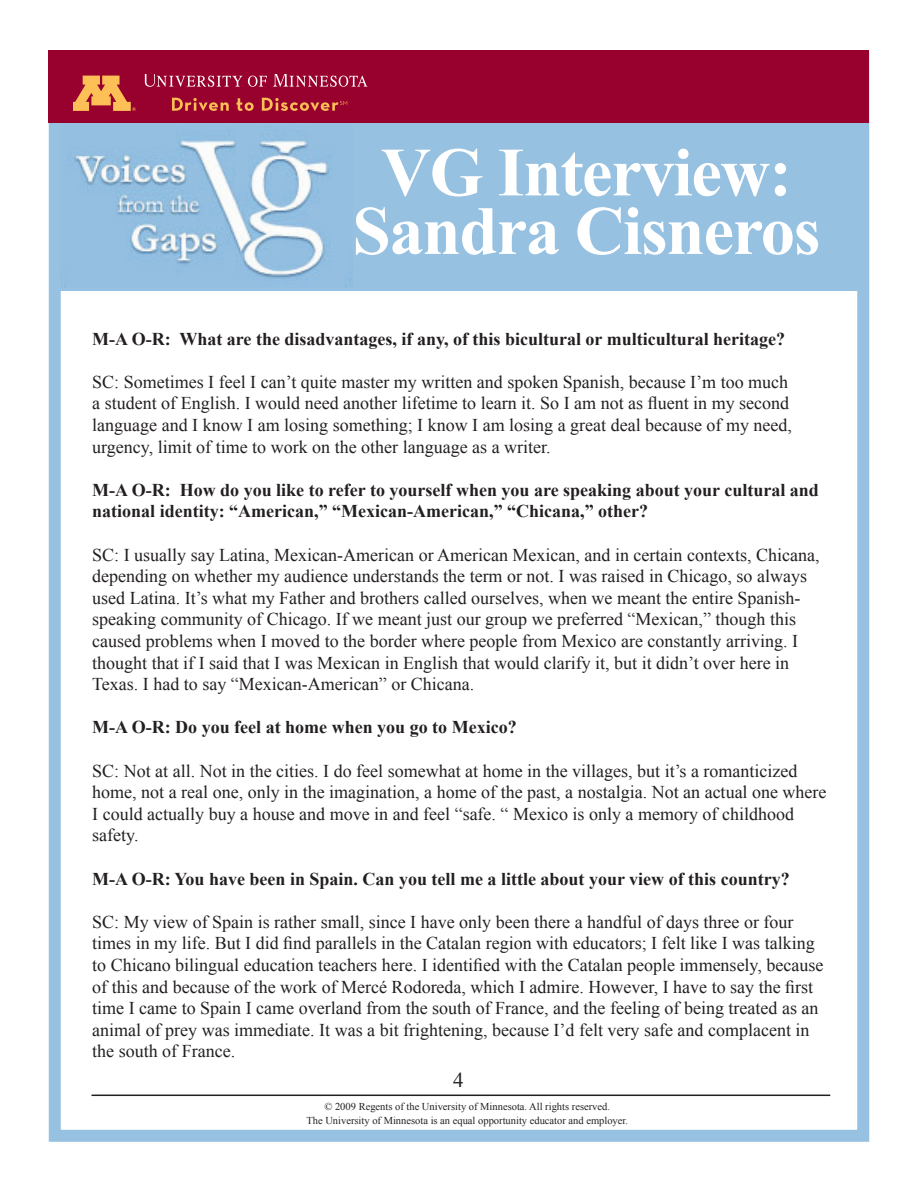
<style>
.page{position:relative;width:918px;height:1188px;background:#fff}
.page>*{position:absolute;margin:0;border:0;box-sizing:border-box;transform-origin:0 0}
.t1{font:700 69px/58.5px "Times New Roman";letter-spacing:-.02em;color:#fff;text-align:center}
.t2{font:21px "Times New Roman";color:#231f20}
.t3{font:18px/21.6px "Times New Roman";color:#231f20}
.t4{font:700 18px/21.6px "Times New Roman";color:#231f20}
.t5{font:10.5px/13.5px "Times New Roman";color:#231f20;text-align:center}
</style>
<div class="page">
<div style="left:56px;top:120px;width:810px;height:172px;background:#97c1e1;border:2px solid #fff"></div>
<img style="left:64px;top:134px;width:287px;height:153px">
<hr style="left:92px;top:1095px;width:738px;height:1px;background:#231f20">
<div style="left:49px;top:51px;width:820px;height:1091px;border:12px solid #97c1e1"></div>
<div style="left:49px;top:50px;width:820px;height:73px;background:#98012d"></div>
<svg style="left:74px;top:76px;width:62px;height:35px"></svg>
<svg style="left:273px;top:74px;width:94px;height:13px"></svg>
<svg style="left:144px;top:74px;width:123px;height:13px"></svg>
<svg style="left:172px;top:98px;width:57px;height:13px"></svg>
<svg style="left:236px;top:98px;width:18px;height:13px"></svg>
<svg style="left:262px;top:98px;width:85px;height:13px"></svg>
<h1 class="t1" style="left:352px;top:141px;width:470px">VG Interview:<br>Sandra Cisneros</h1>
<p class="t4" style="left:92px;top:327px;width:695px">M-A O-R: What are the disadvantages, if any, of this bicultural or multicultural heritage?</p>
<p class="t3" style="left:92px;top:371px;width:701px">SC: Sometimes I feel I can’t quite master my written and spoken Spanish, because I’m too much a student of English. I would need another lifetime to learn it. So I am not as fluent in my second language and I know I am losing something; I know I am losing a great deal because of my need, urgency, limit of time to work on the other language as a writer.</p>
<p class="t4" style="left:92px;top:479px;width:728px">M-A O-R: How do you like to refer to yourself when you are speaking about your cultural and national identity: “American,” “Mexican-American,” “Chicana,” other?</p>
<p class="t3" style="left:92px;top:543px;width:729px">SC: I usually say Latina, Mexican-American or American Mexican, and in certain contexts, Chicana, depending on whether my audience understands the term or not. I was raised in Chicago, so always used Latina. It’s what my Father and brothers called ourselves, when we meant the entire Spanish&shy;speaking community of Chicago. If we meant just our group we preferred “Mexican,” though this caused problems when I moved to the border where people from Mexico are constantly arriving. I thought that if I said that I was Mexican in English that would clarify it, but it didn’t over here in Texas. I had to say “Mexican-American” or Chicana.</p>
<p class="t4" style="left:92px;top:716px;width:426px">M-A O-R: Do you feel at home when you go to Mexico?</p>
<p class="t3" style="left:92px;top:759px;width:736px">SC: Not at all. Not in the cities. I do feel somewhat at home in the villages, but it’s a romanticized home, not a real one, only in the imagination, a home of the past, a nostalgia. Not an actual one where I could actually buy a house and move in and feel “safe. “ Mexico is only a memory of childhood safety.</p>
<p class="t4" style="left:92px;top:867px;width:699px">M-A O-R: You have been in Spain. Can you tell me a little about your view of this country?</p>
<p class="t3" style="left:92px;top:911px;width:733px">SC: My view of Spain is rather small, since I have only been there a handful of days three or four times in my life. But I did find parallels in the Catalan region with educators; I felt like I was talking to Chicano bilingual education teachers here. I identified with the Catalan people immensely, because of this and because of the work of Mercé Rodoreda, which I admire. However, I have to say the first time I came to Spain I came overland from the south of France, and the feeling of being treated as an animal of prey was immediate. It was a bit frightening, because I’d felt very safe and complacent in the south of France.</p>
<p class="t2" style="left:453px;top:1065px;width:12px">4</p>
<p class="t5" style="left:306px;top:1100px;width:323px">© 2009 Regents of the University of Minnesota. All rights reserved.<br>The University of Minnesota is an equal opportunity educator and employer.</p>
</div>
